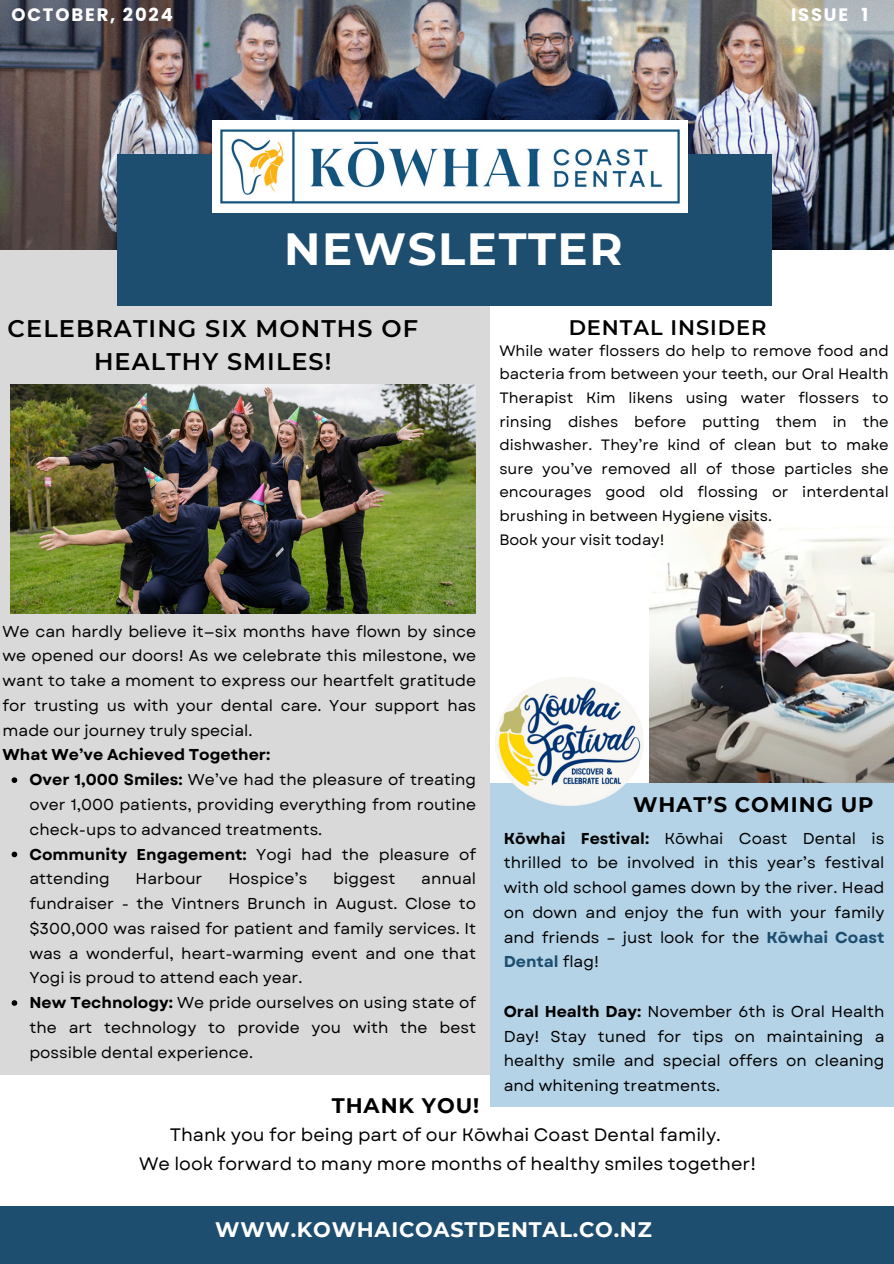
<style>
.page{position:relative;width:894px;height:1264px;background:#fff}
.page>*{position:absolute;margin:0;border:0;box-sizing:border-box;transform-origin:0 0}
.t1{font:700 45px "Montserrat";letter-spacing:.035em;color:#fff}
.t2{font:600 24px/32.7px "Montserrat";letter-spacing:.045em;color:#000;text-align:center}
.t3{font:700 21px "Montserrat";letter-spacing:.035em;color:#fff}
.t4{font:700 21px "Montserrat";letter-spacing:.045em;color:#000}
.t5{font:600 21px "Montserrat";letter-spacing:.045em;color:#000}
.t6{font:18px/28.2px "Garet";color:#000;text-align:center}
.t7{font:700 18px "Poppins";letter-spacing:.1em;color:#fff}
.t8{font:15.75px/24.8px "Garet";color:#000;text-align:justify}
.t9{font:700 15.75px "Garet";color:#000}
.t10{font:15px/23.7px "Garet";color:#000;text-align:justify}
.s1{font-weight:700}
.s2{font-weight:700;color:#1d4e6f}
</style>
<div class="page">
<div style="left:0;top:250px;width:490px;height:824px;background:#d9d9d9"></div>
<div style="left:0;top:1205px;width:893px;height:58px;background:#1d4e6f"></div>
<img style="left:11px;top:385px;width:464px;height:228px">
<img style="left:0;top:0;width:893px;height:250px">
<div style="left:117px;top:154px;width:655px;height:151px;background:#1d4e6f"></div>
<img style="left:213px;top:121px;width:474px;height:91px">
<img style="left:649px;top:516px;width:244px;height:267px">
<svg style="left:12px;top:777px;width:5px;height:6px"></svg>
<svg style="left:12px;top:851px;width:5px;height:6px"></svg>
<svg style="left:12px;top:1000px;width:5px;height:5px"></svg>
<div style="left:490px;top:783px;width:403px;height:323px;background:#b5d3e7"></div>
<img style="left:495px;top:677px;width:148px;height:128px">
<h2 class="t7" style="left:11px;top:2px;width:163px">OCTOBER, 2024</h2>
<h1 class="t7" style="left:790px;top:2px;width:79px">ISSUE 1</h1>
<p class="t1" style="left:284px;top:221px;width:340px">NEWSLETTER</p>
<p class="t2" style="left:8px;top:312px;width:411px">CELEBRATING SIX MONTHS OF<br>HEALTHY SMILES!</p>
<p class="t5" style="left:568px;top:315px;width:199px">DENTAL INSIDER</p>
<p class="t10" style="left:499px;top:338px;width:391px">While water flossers do help to remove food and bacteria from between your teeth, our Oral Health Therapist Kim likens using water flossers to rinsing dishes before putting them in the dishwasher. They’re kind of clean but to make sure you’ve removed all of those particles she encourages good old flossing or interdental brushing in between Hygiene visits.</p>
<h3 class="t10" style="left:499px;top:527px;width:166px">Book your visit today!</h3>
<h3 class="t8" style="left:3px;top:619px;width:475px">We can hardly believe it—six months have flown by since we opened our doors! As we celebrate this milestone, we want to take a moment to express our heartfelt gratitude for trusting us with your dental care. Your support has made our journey truly special.</h3>
<p class="t9" style="left:3px;top:743px;width:269px">What We’ve Achieved Together:</p>
<p class="t8" style="left:29px;top:767px;width:448px"><span class="s1">Over 1,000 Smiles:</span> We’ve had the pleasure of treating over 1,000 patients, providing everything from routine check-ups to advanced treatments.</p>
<p class="t8" style="left:29px;top:841px;width:448px"><span class="s1">Community Engagement:</span> Yogi had the pleasure of attending</p>
<p class="t8" style="left:136px;top:866px;width:68px">Harbour</p>
<p class="t8" style="left:228px;top:866px;width:80px">Hospice’s</p>
<p class="t8" style="left:333px;top:866px;width:63px">biggest</p>
<p class="t8" style="left:29px;top:866px;width:448px;text-indent:392px">annual fundraiser - the Vintners Brunch in August. Close to $300,000 was raised for patient and family services. It was a wonderful, heart-warming event and one that Yogi is proud to attend each year.</p>
<p class="t8" style="left:29px;top:990px;width:448px"><span class="s1">New Technology:</span> We pride ourselves on using state of the art technology to provide you with the best possible dental experience.</p>
<h5 class="t4" style="left:332px;top:1092px;width:149px">THANK YOU!</h5>
<p class="t4" style="left:632px;top:791px;width:242px">WHAT’S COMING UP</p>
<p class="t8" style="left:503px;top:825px;width:382px"><span class="s1">Kōwhai Festival:</span> Kōwhai Coast Dental is thrilled to be involved in this year’s festival with old school games down by the river. Head on down and enjoy the fun with your family and friends – just look for the <span class="s2">Kōwhai Coast Dental</span> flag!</p>
<p class="t8" style="left:503px;top:999px;width:382px"><span class="s1">Oral Health Day:</span> November 6th is Oral Health Day! Stay tuned for tips on maintaining a healthy smile and special offers on cleaning and whitening treatments.</p>
<h3 class="t6" style="left:139px;top:1121px;width:618px">Thank you for being part of our Kōwhai Coast Dental family.<br>We look forward to many more months of healthy smiles together!</h3>
<h3 class="t3" style="left:215px;top:1216px;width:438px">WWW.KOWHAICOASTDENTAL.CO.NZ</h3>
</div>
